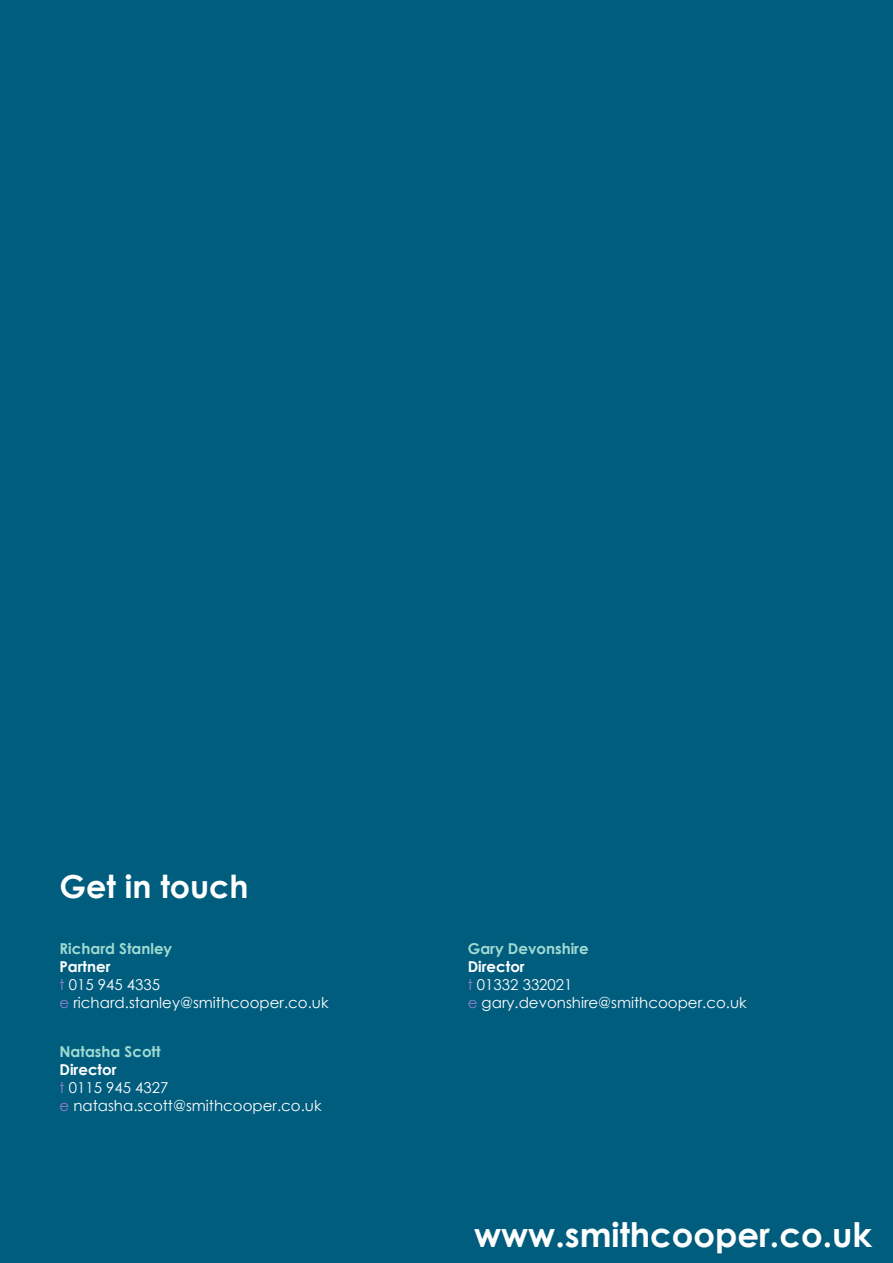
<style>
.page{position:relative;width:893px;height:1263px;background:#005d7e}
.page>*{position:absolute;margin:0;border:0;box-sizing:border-box;transform-origin:0 0}
.t1{font:700 33.9px "Century Gothic";color:#fff}
.t2{font:700 31.65px "Century Gothic";color:#fff}
.t3{font:15px "Century Gothic";color:#fff}
.t4{font:700 15px "Century Gothic";color:#9fdad1}
.t5{font:700 15px "Century Gothic";color:#fff}
.s1{color:#8e7fca}
</style>
<div class="page">
<p class="t2" style="left:60px;top:862px;width:191px">Get in touch</p>
<p class="t4" style="left:60px;top:937px;width:114px">Richard Stanley</p>
<p class="t5" style="left:60px;top:955px;width:52px">Partner</p>
<p class="t3" style="left:60px;top:974px;width:102px"><span class="s1">t</span> 015 945 4335</p>
<p class="t3" style="left:60px;top:992px;width:271px"><span class="s1">e</span> richard.stanley@smithcooper.co.uk</p>
<p class="t4" style="left:60px;top:1040px;width:103px">Natasha Scott</p>
<p class="t5" style="left:60px;top:1058px;width:58px">Director</p>
<p class="t3" style="left:60px;top:1077px;width:110px"><span class="s1">t</span> 0115 945 4327</p>
<p class="t3" style="left:60px;top:1095px;width:263px"><span class="s1">e</span> natasha.scott@smithcooper.co.uk</p>
<p class="t4" style="left:468px;top:937px;width:122px">Gary Devonshire</p>
<p class="t5" style="left:468px;top:955px;width:58px">Director</p>
<p class="t3" style="left:468px;top:974px;width:106px"><span class="s1">t</span> 01332 332021</p>
<p class="t3" style="left:468px;top:992px;width:280px"><span class="s1">e</span> gary.devonshire@smithcooper.co.uk</p>
<p class="t1" style="left:474px;top:1209px;width:399px">www.smithcooper.co.uk</p>
</div>
